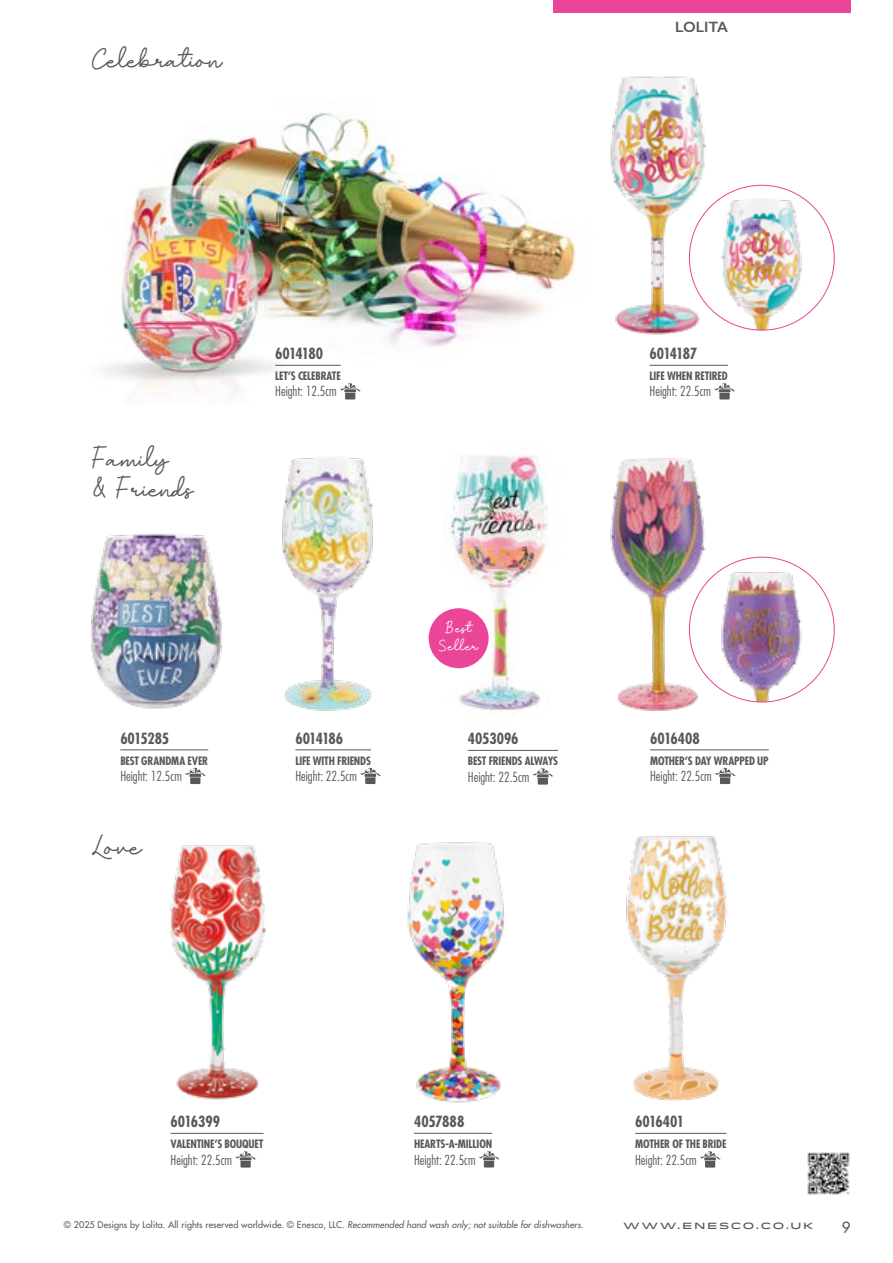
<style>
.page{position:relative;width:893px;height:1263px;background:#fff}
.page>*{position:absolute;margin:0;border:0;box-sizing:border-box;transform-origin:0 0}
.t1{font:30px/30px "Senja Santuy";color:#58595b}
.t2{font:16.35px/18.6px "Senja Santuy";letter-spacing:.025em;color:#fff;text-align:center}
.t3{font:700 condensed 15px "Futura Std";letter-spacing:-.02em;color:#58595b}
.t4{font:700 condensed 15px "Futura Std";letter-spacing:-.055em;color:#58595b}
.t5{font:700 condensed 15px "Futura Std";color:#58595b}
.t6{font:600 15px "Gill Sans";color:#58595b}
.t7{font:500 15px "Futura Std";color:#58595b}
.t8{font:300 condensed 13.5px "Futura Std";color:#58595b}
.t9{font:700 condensed 11.25px "Futura Std";letter-spacing:-.015em;color:#58595b}
.t10{font:500 9px "Futura Std";letter-spacing:.01em;color:#58595b}
.t11{font:500 9px "Idlewild";letter-spacing:.185em;color:#58595b}
.s1{font-style:italic}
</style>
<div class="page">
<img style="left:103px;top:113px;width:459px;height:287px">
<img style="left:807px;top:1152px;width:43px;height:43px">
<img style="left:626px;top:836px;width:101px;height:265px">
<hr style="left:635px;top:1133px;width:91px;height:1px;background:#58595b">
<svg style="left:699px;top:1151px;width:22px;height:16px"></svg>
<img style="left:443px;top:455px;width:105px;height:260px">
<hr style="left:468px;top:750px;width:90px;height:1px;background:#58595b">
<svg style="left:532px;top:768px;width:22px;height:17px"></svg>
<img style="left:282px;top:457px;width:91px;height:254px">
<hr style="left:295px;top:749px;width:76px;height:1px;background:#58595b">
<svg style="left:360px;top:768px;width:21px;height:16px"></svg>
<img style="left:91px;top:533px;width:131px;height:176px">
<hr style="left:120px;top:749px;width:88px;height:1px;background:#58595b">
<svg style="left:185px;top:768px;width:21px;height:16px"></svg>
<img style="left:610px;top:458px;width:143px;height:253px">
<hr style="left:650px;top:749px;width:119px;height:1px;background:#58595b">
<svg style="left:714px;top:768px;width:22px;height:16px"></svg>
<img style="left:689px;top:560px;width:145px;height:142px">
<div style="left:429px;top:608px;width:60px;height:60px;background:#ea4598;border-radius:50%"></div>
<hr style="left:275px;top:365px;width:66px;height:1px;background:#58595b">
<svg style="left:340px;top:383px;width:21px;height:16px"></svg>
<img style="left:562px;top:76px;width:191px;height:259px">
<hr style="left:650px;top:365px;width:78px;height:1px;background:#58595b">
<svg style="left:714px;top:383px;width:21px;height:16px"></svg>
<img style="left:689px;top:188px;width:145px;height:142px">
<img style="left:169px;top:845px;width:97px;height:255px">
<hr style="left:171px;top:1133px;width:93px;height:1px;background:#58595b">
<svg style="left:235px;top:1151px;width:21px;height:16px"></svg>
<img style="left:407px;top:842px;width:97px;height:261px">
<hr style="left:414px;top:1133px;width:78px;height:1px;background:#58595b">
<svg style="left:478px;top:1151px;width:22px;height:16px"></svg>
<div style="left:553px;top:0;width:297px;height:13px;background:#ea4598"></div>
<h1 class="t1" style="left:92px;top:43px;width:132px">Celebration</h1>
<h3 class="t6" style="left:675px;top:18px;width:55px">LOLITA</h3>
<h1 class="t1" style="left:92px;top:443px;width:103px">Family<br>&amp; Friends</h1>
<h3 class="t4" style="left:275px;top:344px;width:49px">6014180</h3>
<p class="t9" style="left:275px;top:369px;width:67px">LET’S CELEBRATE</p>
<p class="t8" style="left:275px;top:383px;width:63px">Height: 12.5cm</p>
<h3 class="t3" style="left:120px;top:729px;width:50px">6015285</h3>
<p class="t9" style="left:120px;top:754px;width:89px">BEST GRANDMA EVER</p>
<p class="t8" style="left:120px;top:768px;width:63px">Height: 12.5cm</p>
<h1 class="t1" style="left:92px;top:831px;width:51px">Love</h1>
<h3 class="t4" style="left:295px;top:729px;width:49px">6014186</h3>
<p class="t9" style="left:295px;top:754px;width:77px">LIFE WITH FRIENDS</p>
<p class="t8" style="left:295px;top:768px;width:63px">Height: 22.5cm</p>
<h2 class="t2" style="left:439px;top:618px;width:41px">Best<br>Seller</h2>
<h3 class="t3" style="left:468px;top:729px;width:52px">4053096</h3>
<p class="t9" style="left:468px;top:754px;width:92px">BEST FRIENDS ALWAYS</p>
<p class="t8" style="left:468px;top:769px;width:63px">Height: 22.5cm</p>
<h3 class="t4" style="left:650px;top:344px;width:49px">6014187</h3>
<p class="t9" style="left:650px;top:369px;width:80px">LIFE WHEN RETIRED</p>
<p class="t8" style="left:650px;top:383px;width:63px">Height: 22.5cm</p>
<h3 class="t5" style="left:650px;top:729px;width:51px">6016408</h3>
<p class="t9" style="left:650px;top:754px;width:120px">MOTHER’S DAY WRAPPED UP</p>
<p class="t8" style="left:650px;top:768px;width:63px">Height: 22.5cm</p>
<h3 class="t3" style="left:171px;top:1112px;width:51px">6016399</h3>
<p class="t9" style="left:171px;top:1137px;width:94px">VALENTINE’S BOUQUET</p>
<p class="t8" style="left:171px;top:1151px;width:63px">Height: 22.5cm</p>
<h3 class="t3" style="left:414px;top:1112px;width:52px">4057888</h3>
<p class="t9" style="left:414px;top:1137px;width:80px">HEARTS-A-MILLION</p>
<p class="t8" style="left:414px;top:1151px;width:63px">Height: 22.5cm</p>
<h3 class="t3" style="left:635px;top:1112px;width:50px">6016401</h3>
<p class="t9" style="left:635px;top:1137px;width:93px">MOTHER OF THE BRIDE</p>
<p class="t8" style="left:635px;top:1151px;width:63px">Height: 22.5cm</p>
<p class="t10" style="left:64px;top:1219px;width:521px">© 2025 Designs by Lolita. All rights reserved worldwide. © Enesco, LLC. <span class="s1">Recommended hand wash only; not suitable for dishwashers.</span></p>
<p class="t11" style="left:623px;top:1218px;width:192px">WWW.ENESCO.CO.UK</p>
<h3 class="t7" style="left:842px;top:1218px;width:10px">9</h3>
</div>
